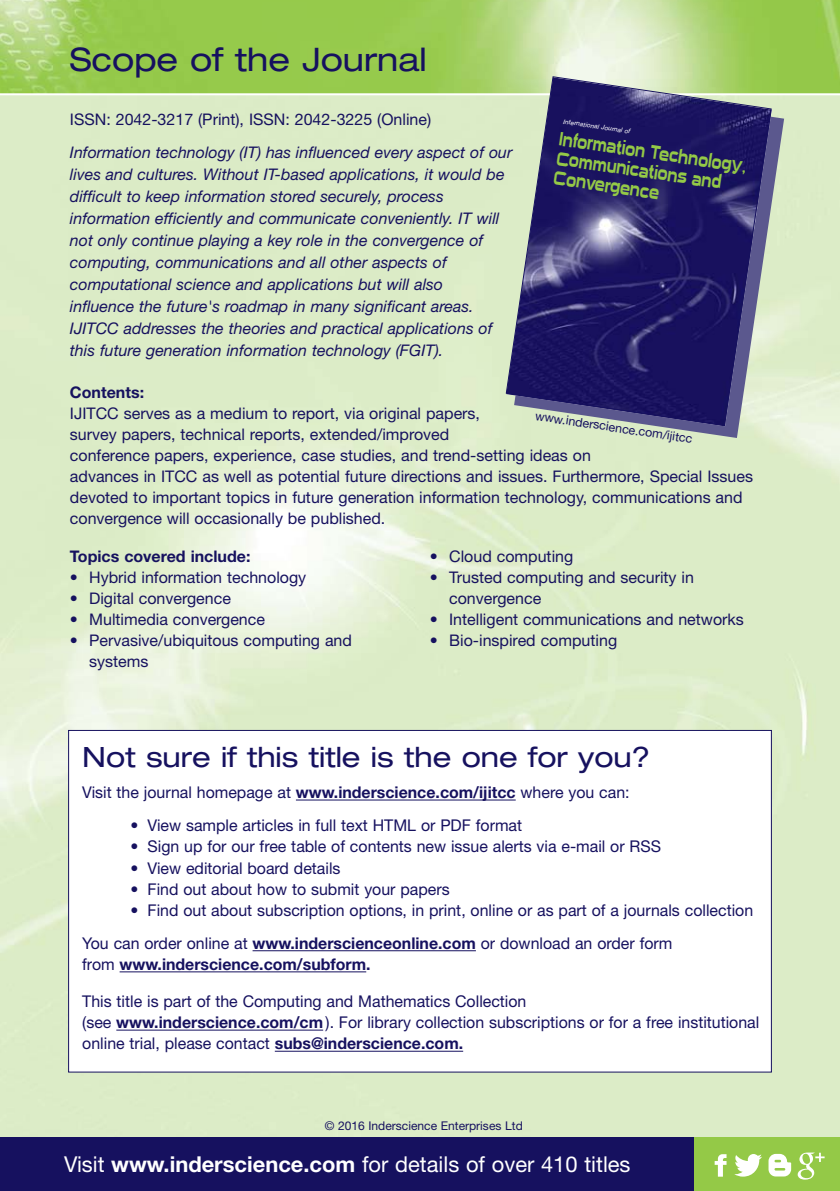
<style>
.page{position:relative;width:840px;height:1191px;background:#fff}
.page>*{position:absolute;margin:0;border:0;box-sizing:border-box;transform-origin:0 0}
.t1{font:expanded 32.4px "Helvetica Neue";color:#16115f}
.t2{font:expanded 28px "Helvetica Neue";color:#16115f}
.t3{font:21.8px "Helvetica Neue";color:#fff}
.t4{font:18.4px/19.6px "Sui Generis Free";color:#94c947;scale:.74 1}
.t5{font:16.2px/21.2px "Helvetica Neue";color:#16115f}
.t6{font:700 16.2px "Helvetica Neue";color:#16115f}
.t7{font:16px/21px "Helvetica Neue";color:#16115f}
.t8{font:italic 16px/22px "Helvetica Neue";color:#16115f}
.t9{font:700 16px "Helvetica Neue";color:#16115f}
.t10{font:12.4px "Helvetica Neue";color:#16115f}
.t11{font:12px "Helvetica Neue";color:#16115f}
.t12{font:italic 6.6px "Helvetica Neue";color:#fff}
.s1{font-weight:700}
.s2{font-weight:400}
</style>
<div class="page">
<img style="left:0;top:95px;width:839px;height:1042px">
<img style="left:0;top:0;width:839px;height:93px">
<div style="left:0;top:1137px;width:694px;height:54px;background:#16115f"></div>
<div style="left:694px;top:1137px;width:145px;height:54px;background:#94c947"></div>
<div style="left:69px;top:731px;width:701px;height:340px;background:#fff"></div>
<hr style="left:296px;top:799px;width:219px;height:1px;background:#16115f">
<hr style="left:252px;top:950px;width:223px;height:1px;background:#16115f">
<hr style="left:119px;top:971px;width:247px;height:1px;background:#16115f">
<hr style="left:116px;top:1029px;width:207px;height:1px;background:#16115f">
<hr style="left:275px;top:1050px;width:188px;height:1px;background:#16115f">
<svg style="left:714px;top:1154px;width:12px;height:22px"></svg>
<svg style="left:734px;top:1154px;width:27px;height:22px"></svg>
<svg style="left:768px;top:1153px;width:22px;height:23px"></svg>
<svg style="left:797px;top:1152px;width:27px;height:27px"></svg>
<svg style="left:514px;top:86px;width:269px;height:352px;background:#cad6c0"></svg>
<svg style="left:505px;top:76px;width:266px;height:350px;background:#474579"></svg>
<h1 class="t1" style="left:70px;top:48px;width:358px">Scope of the Journal</h1>
<p class="t7" style="left:70px;top:110px;width:362px">ISSN: 2042-3217 (Print), ISSN: 2042-3225 (Online)</p>
<p class="t8" style="left:70px;top:143px;width:444px">Information technology (IT) has influenced every aspect of our lives and cultures. Without IT-based applications, it would be difficult to keep information stored securely, process information efficiently and communicate conveniently. IT will not only continue playing a key role in the convergence of computing, communications and all other aspects of computational science and applications but will also<br>influence the future's roadmap in many significant areas.<br>IJITCC addresses the theories and practical applications of this future generation information technology (FGIT).</p>
<p class="t9" style="left:70px;top:386px;width:76px">Contents:</p>
<p class="t7" style="left:70px;top:404px;width:684px">IJITCC serves as a medium to report, via original papers,<br>survey papers, technical reports, extended/improved<br>conference papers, experience, case studies, and trend-setting ideas on<br>advances in ITCC as well as potential future directions and issues. Furthermore, Special Issues devoted to important topics in future generation information technology, communications and convergence will occasionally be published.</p>
<p class="t12" style="left:563px;top:119px;width:69px;rotate:8deg">International Journal of</p>
<p class="t4" style="left:560px;top:130px;width:257px;rotate:8deg">Information Technology,<br>Communications and<br>Convergence</p>
<p class="t10" style="left:535px;top:411px;width:160px;rotate:8deg">www.inderscience.com/ijitcc</p>
<p class="t9" style="left:70px;top:551px;width:182px">Topics covered include:</p>
<p class="t7" style="left:70px;top:568px;width:238px">• Hybrid information technology</p>
<p class="t7" style="left:70px;top:589px;width:162px">• Digital convergence</p>
<p class="t7" style="left:70px;top:610px;width:196px">• Multimedia convergence</p>
<p class="t7" style="left:89px;top:631px;width:264px;text-indent:-19px">• Pervasive/ubiquitous computing and systems</p>
<p class="t7" style="left:429px;top:547px;width:145px">• Cloud computing</p>
<p class="t7" style="left:449px;top:568px;width:246px;text-indent:-19px">• Trusted computing and security in convergence</p>
<p class="t7" style="left:429px;top:610px;width:315px">• Intelligent communications and networks</p>
<p class="t7" style="left:429px;top:631px;width:189px">• Bio-inspired computing</p>
<h2 class="t2" style="left:82px;top:747px;width:569px">Not sure if this title is the one for you?</h2>
<p class="t5" style="left:82px;top:783px;width:548px">Visit the journal homepage at <span class="s1">www.inderscience.com/ijitcc</span> where you can:</p>
<p class="t5" style="left:130px;top:816px;width:393px">• View sample articles in full text HTML or PDF format</p>
<p class="t5" style="left:130px;top:837px;width:532px">• Sign up for our free table of contents new issue alerts via e-mail or RSS</p>
<p class="t5" style="left:130px;top:859px;width:211px">• View editorial board details</p>
<p class="t5" style="left:130px;top:880px;width:320px">• Find out about how to submit your papers</p>
<p class="t5" style="left:82px;top:895px;width:672px;line-height:33.2px;text-indent:48px">• Find out about subscription options, in print, online or as part of a journals collection<br>You can order online at <span class="s1">www.inderscienceonline.com</span> or download an order form</p>
<p class="t6" style="left:82px;top:958px;width:290px"><span class="s2">from</span> www.inderscience.com/subform.</p>
<p class="t5" style="left:82px;top:992px;width:678px">This title is part of the Computing and Mathematics Collection<br>(see <span class="s1">www.inderscience.com/cm</span>). For library collection subscriptions or for a free institutional online trial, please contact <span class="s1">subs@inderscience.com.</span></p>
<p class="t11" style="left:324px;top:1121px;width:199px">© 2016 Inderscience Enterprises Ltd</p>
<h3 class="t3" style="left:64px;top:1156px;width:567px">Visit <span class="s1">www.inderscience.com</span> for details of over 410 titles</h3>
</div>
